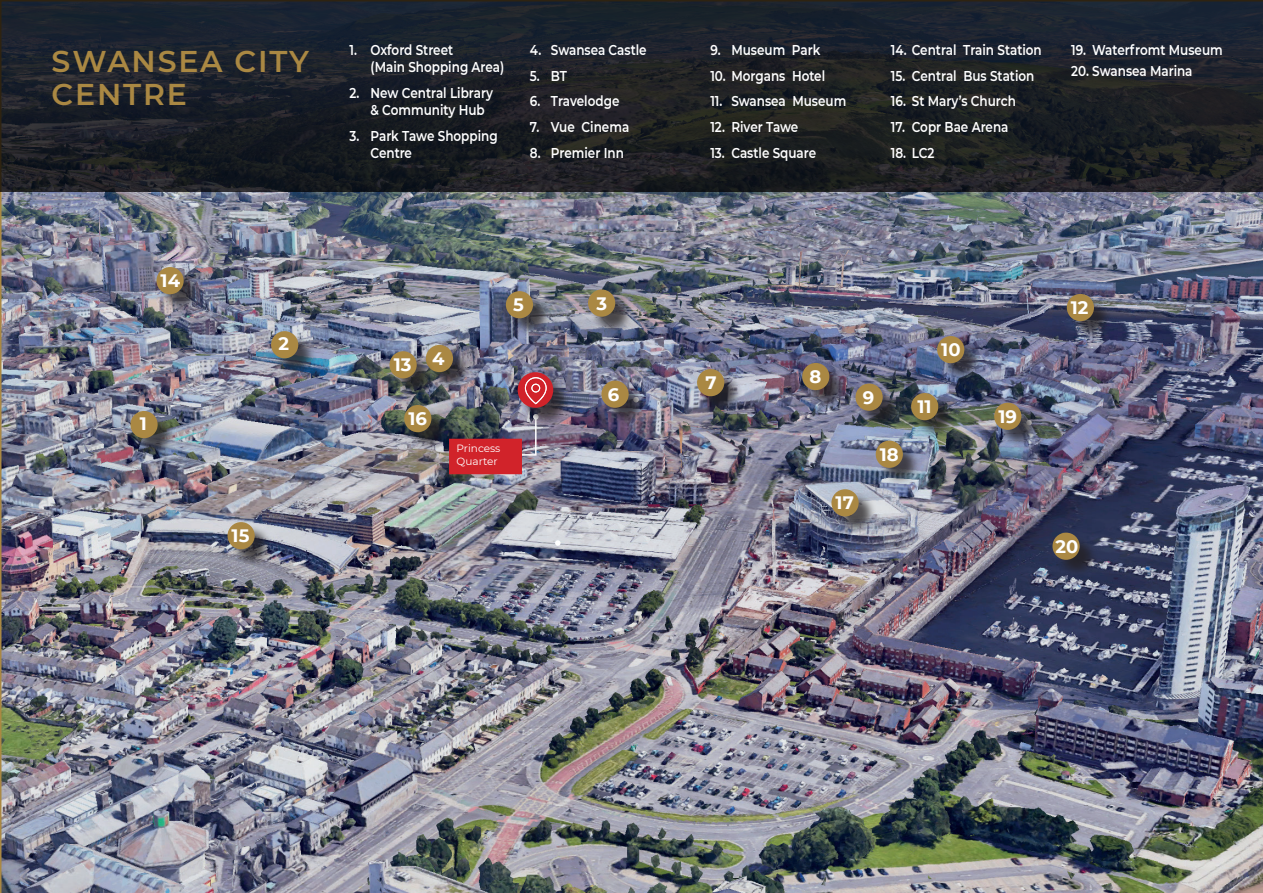
<style>
.page{position:relative;width:1263px;height:893px;background:#fff}
.page>*{position:absolute;margin:0;border:0;box-sizing:border-box;transform-origin:0 0}
.t1{font:600 30px/33px "Montserrat";letter-spacing:.06em;color:#aa8843}
.t2{font:700 18px "Montserrat";color:#fff}
.t3{font:600 14.25px/17.2px "Montserrat";color:#fff;scale:.84 1}
.t4{font:10.5px/12.6px "Montserrat";color:#fff}
</style>
<div class="page">
<img style="left:0;top:191px;width:1263px;height:702px">
<svg style="left:555px;top:540px;width:6px;height:6px"></svg>
<svg style="left:458px;top:414px;width:81px;height:42px;background:#63656f"></svg>
<div style="left:449px;top:439px;width:73px;height:35px;background:#d1232a"></div>
<svg style="left:0;top:0;width:1263px;height:191px;background:#1c2026"></svg>
<div style="left:520px;top:375px;width:52px;height:51px;background:#231f20;opacity:.75"></div>
<div style="left:518px;top:372px;width:35px;height:36px;background:#d1232a;border-radius:50%"></div>
<div style="left:133px;top:414px;width:43px;height:42px;background:#231f20;opacity:.75"></div>
<div style="left:130px;top:411px;width:28px;height:27px;background:#aa8843;border-radius:50%"></div>
<div style="left:274px;top:334px;width:42px;height:43px;background:#231f20;opacity:.75"></div>
<div style="left:271px;top:331px;width:27px;height:27px;background:#aa8843;border-radius:50%"></div>
<div style="left:591px;top:292px;width:42px;height:43px;background:#231f20;opacity:.75"></div>
<div style="left:588px;top:289px;width:27px;height:28px;background:#aa8843;border-radius:50%"></div>
<div style="left:429px;top:348px;width:42px;height:42px;background:#231f20;opacity:.75"></div>
<div style="left:426px;top:345px;width:27px;height:27px;background:#aa8843;border-radius:50%"></div>
<div style="left:509px;top:294px;width:42px;height:43px;background:#231f20;opacity:.75"></div>
<div style="left:506px;top:291px;width:27px;height:27px;background:#aa8843;border-radius:50%"></div>
<div style="left:604px;top:383px;width:43px;height:43px;background:#231f20;opacity:.75"></div>
<div style="left:601px;top:381px;width:28px;height:27px;background:#aa8843;border-radius:50%"></div>
<div style="left:700px;top:372px;width:42px;height:42px;background:#231f20;opacity:.75"></div>
<div style="left:697px;top:369px;width:27px;height:27px;background:#aa8843;border-radius:50%"></div>
<div style="left:805px;top:366px;width:43px;height:42px;background:#231f20;opacity:.75"></div>
<div style="left:802px;top:363px;width:27px;height:27px;background:#aa8843;border-radius:50%"></div>
<div style="left:858px;top:386px;width:43px;height:43px;background:#231f20;opacity:.75"></div>
<div style="left:855px;top:384px;width:28px;height:27px;background:#aa8843;border-radius:50%"></div>
<div style="left:940px;top:339px;width:42px;height:42px;background:#231f20;opacity:.75"></div>
<div style="left:937px;top:336px;width:27px;height:27px;background:#aa8843;border-radius:50%"></div>
<div style="left:914px;top:396px;width:42px;height:42px;background:#231f20;opacity:.75"></div>
<div style="left:911px;top:393px;width:27px;height:27px;background:#aa8843;border-radius:50%"></div>
<div style="left:1069px;top:297px;width:43px;height:42px;background:#231f20;opacity:.75"></div>
<div style="left:1067px;top:294px;width:27px;height:27px;background:#aa8843;border-radius:50%"></div>
<div style="left:392px;top:354px;width:43px;height:43px;background:#231f20;opacity:.75"></div>
<div style="left:389px;top:351px;width:28px;height:27px;background:#aa8843;border-radius:50%"></div>
<div style="left:159px;top:270px;width:43px;height:42px;background:#231f20;opacity:.75"></div>
<div style="left:156px;top:267px;width:28px;height:27px;background:#aa8843;border-radius:50%"></div>
<div style="left:230px;top:525px;width:43px;height:42px;background:#231f20;opacity:.75"></div>
<div style="left:227px;top:522px;width:28px;height:27px;background:#aa8843;border-radius:50%"></div>
<div style="left:407px;top:408px;width:43px;height:42px;background:#231f20;opacity:.75"></div>
<div style="left:404px;top:405px;width:27px;height:27px;background:#aa8843;border-radius:50%"></div>
<div style="left:834px;top:492px;width:43px;height:43px;background:#231f20;opacity:.75"></div>
<div style="left:831px;top:489px;width:28px;height:27px;background:#aa8843;border-radius:50%"></div>
<div style="left:878px;top:443px;width:43px;height:43px;background:#231f20;opacity:.75"></div>
<div style="left:876px;top:441px;width:27px;height:27px;background:#aa8843;border-radius:50%"></div>
<div style="left:997px;top:405px;width:43px;height:43px;background:#231f20;opacity:.75"></div>
<div style="left:994px;top:403px;width:27px;height:27px;background:#aa8843;border-radius:50%"></div>
<div style="left:1055px;top:535px;width:43px;height:43px;background:#231f20;opacity:.75"></div>
<div style="left:1052px;top:533px;width:28px;height:27px;background:#aa8843;border-radius:50%"></div>
<svg style="left:525px;top:377px;width:22px;height:27px"></svg>
<h1 class="t1" style="left:52px;top:43px;width:259px">SWANSEA CITY<br>CENTRE</h1>
<p class="t3" style="left:371px;top:41px;width:161px;text-indent:-21px">1. Oxford Street<br>(Main Shopping Area)</p>
<p class="t3" style="left:371px;top:84px;width:147px;text-indent:-21px">2. New Central Library &amp; Community Hub</p>
<p class="t3" style="left:371px;top:127px;width:153px;text-indent:-21px">3. Park Tawe Shopping<br>Centre</p>
<p class="t3" style="left:530px;top:41px;width:140px">4. Swansea Castle</p>
<p class="t3" style="left:530px;top:66px;width:46px">5. BT</p>
<p class="t3" style="left:530px;top:92px;width:108px">6. Travelodge</p>
<p class="t3" style="left:530px;top:118px;width:120px">7. Vue Cinema</p>
<p class="t3" style="left:530px;top:144px;width:113px">8. Premier Inn</p>
<p class="t2" style="left:161px;top:268px;width:21px">14</p>
<p class="t2" style="left:140px;top:411px;width:9px">1</p>
<p class="t2" style="left:278px;top:331px;width:12px">2</p>
<p class="t2" style="left:232px;top:523px;width:19px">15</p>
<p class="t2" style="left:513px;top:292px;width:12px">5</p>
<p class="t2" style="left:394px;top:352px;width:19px">13</p>
<p class="t2" style="left:432px;top:346px;width:14px">4</p>
<p class="t2" style="left:408px;top:406px;width:20px">16</p>
<p class="t4" style="left:457px;top:442px;width:45px">Princess<br>Quarter</p>
<p class="t2" style="left:596px;top:290px;width:12px">3</p>
<p class="t2" style="left:608px;top:381px;width:13px">6</p>
<p class="t3" style="left:710px;top:40px;width:132px">9. Museum Park</p>
<p class="t3" style="left:710px;top:66px;width:138px">10. Morgans Hotel</p>
<p class="t3" style="left:710px;top:92px;width:163px">11. Swansea Museum</p>
<p class="t3" style="left:710px;top:118px;width:106px">12. River Tawe</p>
<p class="t3" style="left:710px;top:143px;width:128px">13. Castle Square</p>
<p class="t3" style="left:891px;top:40px;width:181px">14. Central Train Station</p>
<p class="t3" style="left:891px;top:66px;width:172px">15. Central Bus Station</p>
<p class="t3" style="left:891px;top:92px;width:150px">16. St Mary’s Church</p>
<p class="t3" style="left:891px;top:118px;width:142px">17. Copr Bae Arena</p>
<p class="t3" style="left:891px;top:143px;width:53px">18. LC2</p>
<p class="t3" style="left:1071px;top:40px;width:182px">19. Waterfromt Museum</p>
<p class="t3" style="left:1071px;top:61px;width:146px">20. Swansea Marina</p>
<p class="t2" style="left:705px;top:370px;width:13px">7</p>
<p class="t2" style="left:809px;top:364px;width:13px">8</p>
<p class="t2" style="left:863px;top:384px;width:13px">9</p>
<p class="t2" style="left:836px;top:490px;width:20px">17</p>
<p class="t2" style="left:880px;top:441px;width:20px">18</p>
<p class="t2" style="left:941px;top:337px;width:21px">10</p>
<p class="t2" style="left:917px;top:394px;width:16px">11</p>
<p class="t2" style="left:998px;top:403px;width:20px">19</p>
<p class="t2" style="left:1071px;top:295px;width:19px">12</p>
<p class="t2" style="left:1055px;top:533px;width:24px">20</p>
</div>
